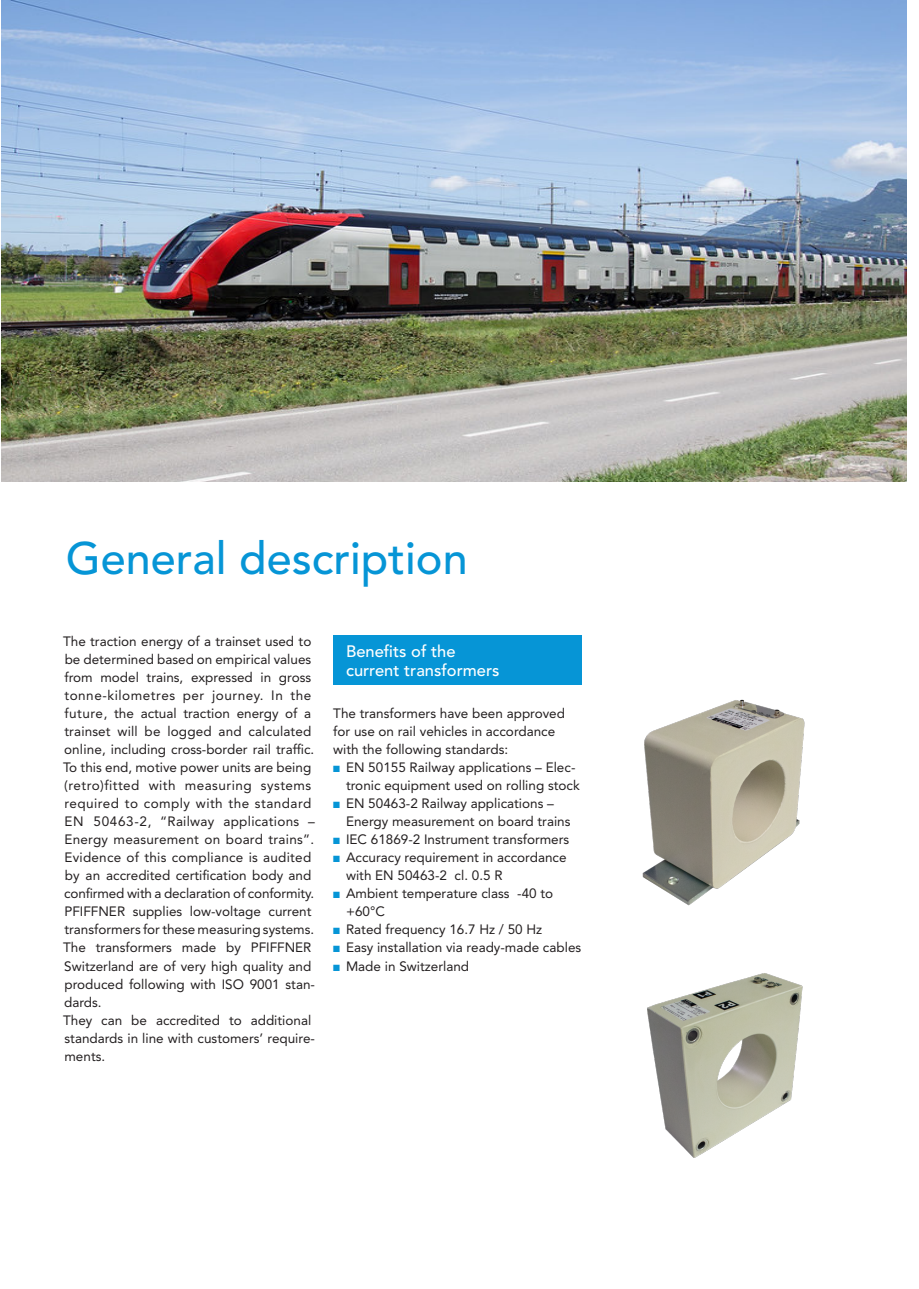
<style>
.page{position:relative;width:919px;height:1289px;background:#fff}
.page>*{position:absolute;margin:0;border:0;box-sizing:border-box;transform-origin:0 0}
.t1{font:500 45px "Avenir LT Std";color:#0695d6}
.Überschriftbox{font:500 16.5px "Avenir LT Std";color:#fff}
.Lauftext_Blocksatz{font:13.5px/18px "Avenir LT Std";color:#231f20}
.Aufzählungen{font:13.5px/18px "Avenir LT Std";color:#231f20}
.s1{color:#0695d6}
</style>
<div class="page">
<img style="left:581px;top:679px;width:224px;height:227px">
<img style="left:1px;top:0;width:905px;height:481px">
<img style="left:647px;top:973px;width:156px;height:185px">
<div style="left:333px;top:635px;width:248px;height:50px;background:#0695d6"></div>
<h1 class="t1" style="left:66px;top:532px;width:403px">General description</h1>
<p class="Lauftext_Blocksatz" style="left:63px;top:632px;width:253px">The traction energy of a trainset used to be determined based on empirical values from model trains, expressed in gross tonne-kilometres per journey. In the future, the actual traction energy of a trainset will be logged and calculated online, including cross-border rail traffic.<br>To this end, motive power units are being (retro)fitted with measuring systems required to comply with the standard EN 50463-2, “Railway applications – Energy measurement on board trains”.<br>Evidence of this compliance is audited by an accredited certification body and confirmed with a declaration of conformity.</p>
<p class="Lauftext_Blocksatz" style="left:64px;top:902px;width:251px">PFIFFNER supplies low-voltage current transformers for these measuring systems.</p>
<p class="Lauftext_Blocksatz" style="left:63px;top:938px;width:253px">The transformers made by PFIFFNER<br>Switzerland are of very high quality and produced following with ISO 9001 stan&shy;dards.</p>
<p class="Lauftext_Blocksatz" style="left:63px;top:1010px;width:253px">They can be accredited to additional standards in line with customers’ require&shy;ments.</p>
<p class="Überschriftbox" style="left:346px;top:642px;width:111px">Benefits of the</p>
<p class="Überschriftbox" style="left:346px;top:660px;width:155px">current transformers</p>
<p class="Aufzählungen" style="left:333px;top:704px;width:233px">The transformers have been approved for use on rail vehicles in accordance with the following standards:</p>
<p class="Lauftext_Blocksatz" style="left:346px;top:758px;width:235px;text-indent:-13px"><span class="s1">■</span> EN 50155 Railway applications – Elec&shy;tronic equipment used on rolling stock</p>
<p class="Lauftext_Blocksatz" style="left:346px;top:794px;width:226px;text-indent:-13px"><span class="s1">■</span> EN 50463-2 Railway applications –<br>Energy measurement on board trains</p>
<p class="Lauftext_Blocksatz" style="left:333px;top:830px;width:237px"><span class="s1">■</span> IEC 61869-2 Instrument transformers</p>
<p class="Lauftext_Blocksatz" style="left:346px;top:848px;width:222px;text-indent:-13px"><span class="s1">■</span> Accuracy requirement in accordance with EN 50463-2 cl. 0.5 R</p>
<p class="Lauftext_Blocksatz" style="left:346px;top:884px;width:209px;text-indent:-13px"><span class="s1">■</span> Ambient temperature class -40 to +60°C</p>
<p class="Lauftext_Blocksatz" style="left:333px;top:920px;width:210px"><span class="s1">■</span> Rated frequency 16.7 Hz / 50 Hz</p>
<p class="Lauftext_Blocksatz" style="left:333px;top:938px;width:249px"><span class="s1">■</span> Easy installation via ready-made cables</p>
<p class="Lauftext_Blocksatz" style="left:333px;top:956px;width:137px"><span class="s1">■</span> Made in Switzerland</p>
</div>
